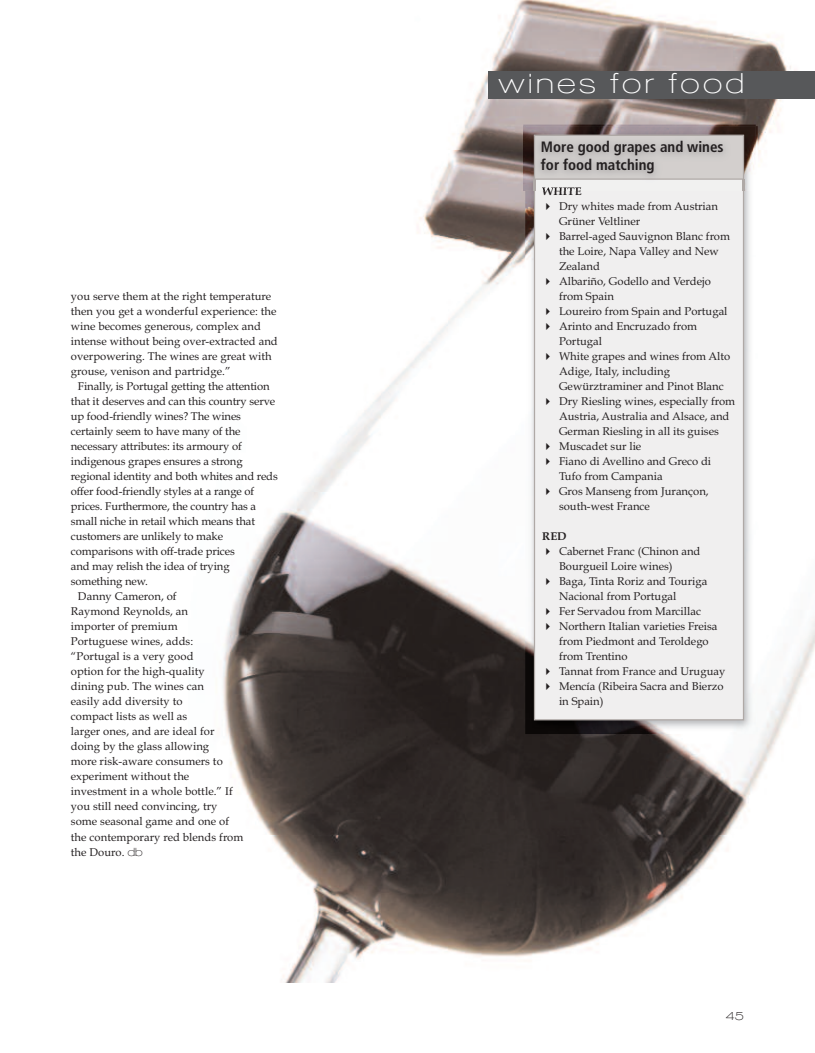
<style>
.page{position:relative;width:815px;height:1053px;background:#fff}
.page>*{position:absolute;margin:0;border:0;box-sizing:border-box;transform-origin:0 0}
.t1{font:200 expanded 27.5px "AT Gothic";letter-spacing:.1em;color:#fff}
.t2{font:700 condensed 15px/18px "Frutiger";color:#231f20}
.t3{font:200 expanded 12.5px "AT Gothic";color:#231f20}
.t4{font:11.25px/15px "Book Antiqua";color:#231f20}
.t5{font:700 11.25px "Book Antiqua";color:#231f20}
.s1{font-family:"AT Gothic";font-weight:200;font-stretch:expanded}
</style>
<div class="page">
<img style="left:223px;top:0;width:592px;height:981px">
<img style="left:525px;top:126px;width:233px;height:608px">
<div style="left:535px;top:136px;width:208px;height:583px;background:#f0efef"></div>
<div style="left:534px;top:135px;width:210px;height:585px;border:1px solid #afa9a6"></div>
<img style="left:523px;top:125px;width:233px;height:66px">
<img style="left:534px;top:135px;width:210px;height:56px">
<img style="left:542px;top:187px;width:39px;height:4px">
<img style="left:535px;top:136px;width:208px;height:42px">
<div style="left:488px;top:71px;width:327px;height:28px;background:#57585a"></div>
<p class="t4" style="left:71px;top:289px;width:208px">you serve them at the right temperature then you get a wonderful experience: the wine becomes generous, complex and intense without being over-extracted and overpowering. The wines are great with grouse, venison and partridge.”</p>
<p class="t4" style="left:78px;top:379px;width:193px">Finally, is Portugal getting the attention</p>
<p class="t4" style="left:71px;top:394px;width:206px">that it deserves and can this country serve</p>
<p class="t4" style="left:71px;top:409px;width:172px">up food-friendly wines? The wines</p>
<p class="t4" style="left:71px;top:424px;width:171px">certainly seem to have many of the</p>
<p class="t4" style="left:71px;top:439px;width:173px">necessary attributes: its armoury of</p>
<p class="t4" style="left:71px;top:454px;width:173px">indigenous grapes ensures a strong</p>
<p class="t4" style="left:71px;top:469px;width:208px">regional identity and both whites and reds</p>
<p class="t4" style="left:71px;top:484px;width:185px">offer food-friendly styles at a range of</p>
<p class="t4" style="left:71px;top:499px;width:187px">prices. Furthermore, the country has a</p>
<p class="t4" style="left:71px;top:514px;width:186px">small niche in retail which means that</p>
<p class="t4" style="left:71px;top:529px;width:154px">customers are unlikely to make</p>
<p class="t4" style="left:71px;top:544px;width:165px">comparisons with off-trade prices</p>
<p class="t4" style="left:71px;top:559px;width:160px">and may relish the idea of trying</p>
<p class="t4" style="left:71px;top:574px;width:78px">something new.</p>
<p class="t4" style="left:78px;top:589px;width:100px">Danny Cameron, of</p>
<p class="t4" style="left:71px;top:604px;width:119px">Raymond Reynolds, an</p>
<p class="t4" style="left:71px;top:619px;width:108px">importer of premium</p>
<p class="t4" style="left:71px;top:634px;width:124px">Portuguese wines, adds:</p>
<p class="t4" style="left:71px;top:649px;width:124px">“Portugal is a very good</p>
<p class="t4" style="left:71px;top:664px;width:135px">option for the high-quality</p>
<p class="t4" style="left:71px;top:679px;width:135px">dining pub. The wines can</p>
<p class="t4" style="left:71px;top:694px;width:113px">easily add diversity to</p>
<p class="t4" style="left:71px;top:709px;width:118px">compact lists as well as</p>
<p class="t4" style="left:71px;top:724px;width:145px">larger ones, and are ideal for</p>
<p class="t4" style="left:71px;top:739px;width:140px">doing by the glass allowing</p>
<p class="t4" style="left:71px;top:754px;width:153px">more risk-aware consumers to</p>
<p class="t4" style="left:71px;top:769px;width:120px">experiment without the</p>
<p class="t4" style="left:71px;top:784px;width:163px">investment in a whole bottle.” If</p>
<p class="t4" style="left:71px;top:799px;width:148px">you still need convincing, try</p>
<p class="t4" style="left:71px;top:814px;width:160px">some seasonal game and one of</p>
<p class="t4" style="left:71px;top:829px;width:174px">the contemporary red blends from</p>
<p class="t4" style="left:71px;top:844px;width:74px">the Douro. <span class="s1">db</span></p>
<h1 class="t1" style="left:498px;top:73px;width:248px">wines for food</h1>
<h2 class="t2" style="left:541px;top:139px;width:184px">More good grapes and wines for food matching</h2>
<p class="t5" style="left:542px;top:185px;width:41px">WHITE</p>
<p class="t4" style="left:559px;top:199px;width:178px">Dry whites made from Austrian<br>Grüner Veltliner<br>Barrel-aged Sauvignon Blanc from the Loire, Napa Valley and New<br>Zealand<br>Albariño, Godello and Verdejo from Spain<br>Loureiro from Spain and Portugal<br>Arinto and Encruzado from<br>Portugal<br>White grapes and wines from Alto<br>Adige, Italy, including<br>Gewürztraminer and Pinot Blanc<br>Dry Riesling wines, especially from<br>Austria, Australia and Alsace, and<br>German Riesling in all its guises<br>Muscadet sur lie<br>Fiano di Avellino and Greco di<br>Tufo from Campania<br>Gros Manseng from Jurançon, south-west France</p>
<p class="t5" style="left:542px;top:530px;width:26px">RED</p>
<p class="t4" style="left:559px;top:544px;width:168px">Cabernet Franc (Chinon and<br>Bourgueil Loire wines)<br>Baga, Tinta Roriz and Touriga<br>Nacional from Portugal<br>Fer Servadou from Marcillac<br>Northern Italian varieties Freisa from Piedmont and Teroldego from Trentino<br>Tannat from France and Uruguay<br>Mencía (Ribeira Sacra and Bierzo in Spain)</p>
<p class="t3" style="left:726px;top:1011px;width:20px">45</p>
</div>
